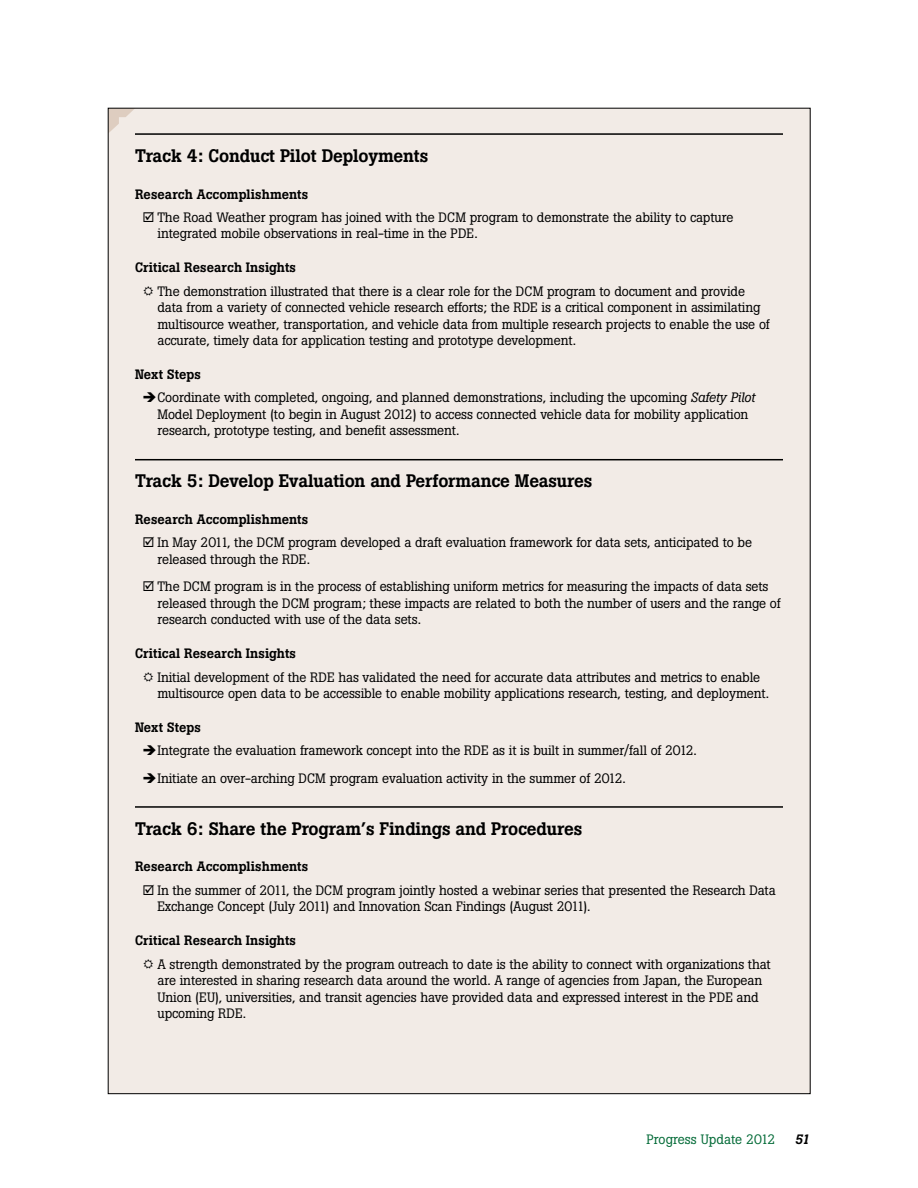
<style>
.page{position:relative;width:918px;height:1188px;background:#fff}
.page>*{position:absolute;margin:0;border:0;box-sizing:border-box;transform-origin:0 0}
.TRACK_Headlines{font:500 18px "Boton";letter-spacing:-.01em;color:#000}
.InsightsBullets_cop{font:13.5px/16.5px "Boton";letter-spacing:-.01em;color:#000}
.CheckmarkBullets{font:13.5px/16.5px "Boton";letter-spacing:-.01em;color:#000}
.NextStepsBullets{font:13.5px/16.5px "Boton";letter-spacing:-.01em;color:#000}
.TRACK_subheads{font:500 13.5px "Boton";letter-spacing:.005em;color:#000}
.t1{font:13.5px "Boton";color:#046b38}
.t2{font:italic 500 13.5px "Boton";color:#000}
.s1{font-style:italic}
</style>
<div class="page">
<div style="left:108px;top:108px;width:702px;height:986px;background:#f2ebe6"></div>
<svg style="left:110px;top:110px;width:23px;height:22px"></svg>
<hr style="left:135px;top:133px;width:648px;height:2px;background:#000">
<hr style="left:135px;top:459px;width:648px;height:1px;background:#000">
<hr style="left:135px;top:806px;width:648px;height:2px;background:#000">
<p class="TRACK_Headlines" style="left:135px;top:145px;width:295px">Track 4: Conduct Pilot Deployments</p>
<p class="TRACK_subheads" style="left:135px;top:186px;width:175px">Research Accomplishments</p>
<p class="CheckmarkBullets" style="left:158px;top:209px;width:577px">The Road Weather program has joined with the DCM program to demonstrate the ability to capture integrated mobile observations in real-time in the PDE.</p>
<p class="TRACK_subheads" style="left:135px;top:260px;width:163px">Critical Research Insights</p>
<p class="InsightsBullets_cop" style="left:158px;top:283px;width:614px">The demonstration illustrated that there is a clear role for the DCM program to document and provide data from a variety of connected vehicle research efforts; the RDE is a critical component in assimilating multisource weather, transportation, and vehicle data from multiple research projects to enable the use of accurate, timely data for application testing and prototype development.</p>
<p class="TRACK_subheads" style="left:135px;top:366px;width:67px">Next Steps</p>
<p class="NextStepsBullets" style="left:158px;top:389px;width:599px">Coordinate with completed, ongoing, and planned demonstrations, including the upcoming <span class="s1">Safety Pilot<br></span>Model Deployment (to begin in August 2012) to access connected vehicle data for mobility application research, prototype testing, and benefit assessment.</p>
<p class="TRACK_Headlines" style="left:135px;top:471px;width:459px">Track 5: Develop Evaluation and Performance Measures</p>
<p class="TRACK_subheads" style="left:135px;top:511px;width:175px">Research Accomplishments</p>
<p class="CheckmarkBullets" style="left:158px;top:534px;width:596px">In May 2011, the DCM program developed a draft evaluation framework for data sets, anticipated to be released through the RDE.</p>
<p class="CheckmarkBullets" style="left:158px;top:578px;width:625px">The DCM program is in the process of establishing uniform metrics for measuring the impacts of data sets released through the DCM program; these impacts are related to both the number of users and the range of research conducted with use of the data sets.</p>
<p class="TRACK_subheads" style="left:135px;top:646px;width:163px">Critical Research Insights</p>
<p class="InsightsBullets_cop" style="left:158px;top:669px;width:613px">Initial development of the RDE has validated the need for accurate data attributes and metrics to enable multisource open data to be accessible to enable mobility applications research, testing, and deployment.</p>
<p class="TRACK_subheads" style="left:135px;top:719px;width:67px">Next Steps</p>
<p class="NextStepsBullets" style="left:158px;top:742px;width:541px">Integrate the evaluation framework concept into the RDE as it is built in summer/fall of 2012.</p>
<p class="NextStepsBullets" style="left:158px;top:770px;width:470px">Initiate an over-arching DCM program evaluation activity in the summer of 2012.</p>
<p class="TRACK_Headlines" style="left:135px;top:818px;width:449px">Track 6: Share the Program’s Findings and Procedures</p>
<p class="TRACK_subheads" style="left:135px;top:859px;width:175px">Research Accomplishments</p>
<p class="CheckmarkBullets" style="left:158px;top:882px;width:620px">In the summer of 2011, the DCM program jointly hosted a webinar series that presented the Research Data<br>Exchange Concept (July 2011) and Innovation Scan Findings (August 2011).</p>
<p class="TRACK_subheads" style="left:135px;top:933px;width:163px">Critical Research Insights</p>
<p class="InsightsBullets_cop" style="left:158px;top:956px;width:615px">A strength demonstrated by the program outreach to date is the ability to connect with organizations that are interested in sharing research data around the world. A range of agencies from Japan, the European Union (EU), universities, and transit agencies have provided data and expressed interest in the PDE and upcoming RDE.</p>
<p class="t1" style="left:647px;top:1131px;width:130px">Progress Update 2012</p>
<p class="t2" style="left:795px;top:1132px;width:17px">51</p>
</div>
